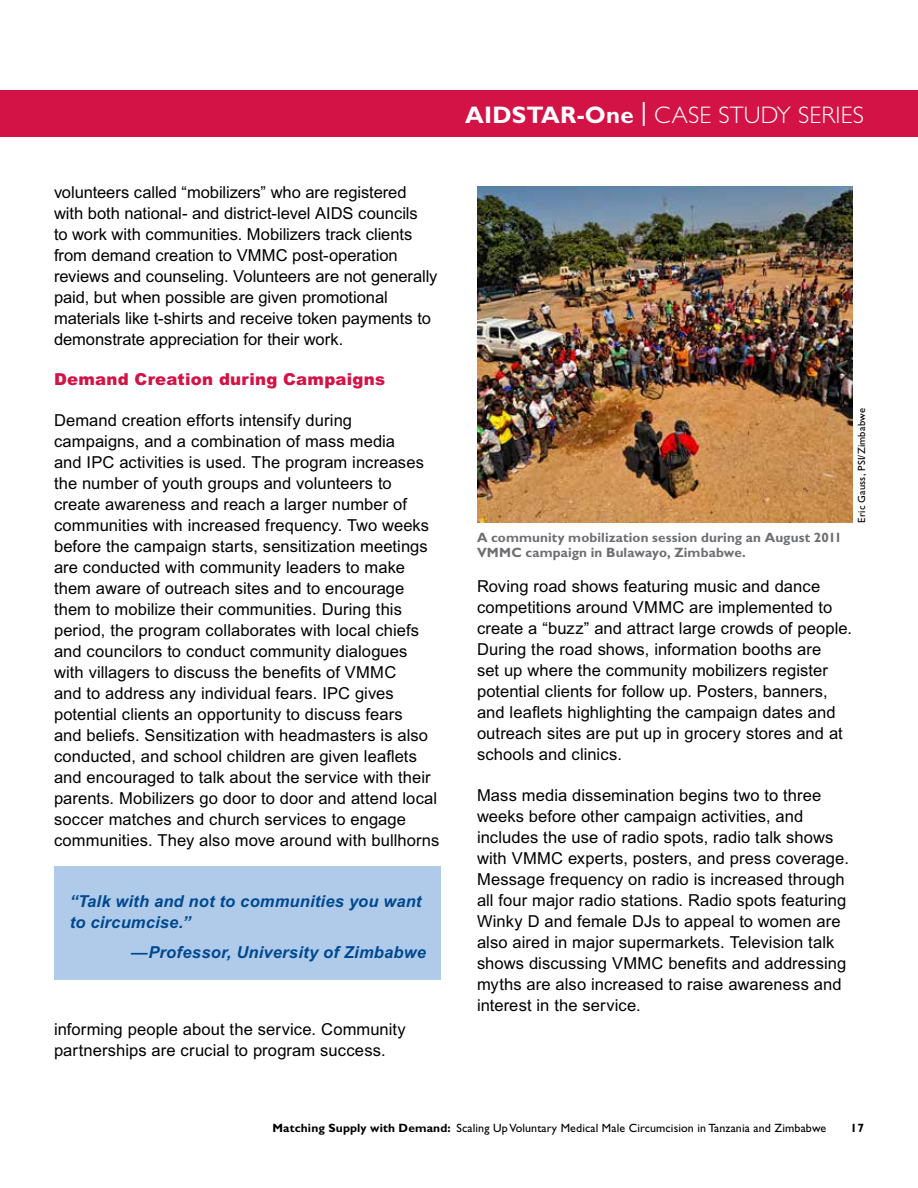
<style>
.page{position:relative;width:918px;height:1188px;background:#fff}
.page>*{position:absolute;margin:0;border:0;box-sizing:border-box;transform-origin:0 0}
.t1{font:300 24px "Gill Sans Std";letter-spacing:.01em;color:#fff}
.t2{font:16.5px/21px "Arial MT Std";letter-spacing:.005em;color:#000}
.t3{font:italic 700 16.5px/21px "Arial MT Std";letter-spacing:.01em;color:#004990}
.t4{font:900 16.5px "Arial MT Std";letter-spacing:.015em;color:#d31245}
.Figure_Legend{font:700 13.5px/15px "Gill Sans Std";letter-spacing:.01em;color:#6d6e71}
.t5{font:12px "Gill Sans Std";letter-spacing:.01em;color:#000}
.t6{font:700 12px "Gill Sans Std";color:#000}
.Figure_Legend-2{font:10.5px "Gill Sans Std";letter-spacing:.02em;color:#000}
.s1{font-weight:700}
.s2{font-weight:400}
</style>
<div class="page">
<div style="left:0;top:90px;width:918px;height:47px;background:#d31245"></div>
<img style="left:477px;top:186px;width:375px;height:337px">
<div style="left:55px;top:866px;width:386px;height:114px;background:#b0cbea"></div>
<p class="t2" style="left:54px;top:182px;width:385px">volunteers called “mobilizers” who are registered with both national- and district-level AIDS councils<br>to work with communities. Mobilizers track clients from demand creation to VMMC post-operation reviews and counseling. Volunteers are not generally paid, but when possible are given promotional materials like t-shirts and receive token payments to demonstrate appreciation for their work.</p>
<p class="t4" style="left:54px;top:369px;width:333px">Demand Creation during Campaigns</p>
<p class="t2" style="left:54px;top:410px;width:387px">Demand creation efforts intensify during campaigns, and a combination of mass media<br>and IPC activities is used. The program increases the number of youth groups and volunteers to create awareness and reach a larger number of communities with increased frequency. Two weeks before the campaign starts, sensitization meetings are conducted with community leaders to make them aware of outreach sites and to encourage them to mobilize their communities. During this period, the program collaborates with local chiefs and councilors to conduct community dialogues with villagers to discuss the benefits of VMMC<br>and to address any individual fears. IPC gives potential clients an opportunity to discuss fears<br>and beliefs. Sensitization with headmasters is also conducted, and school children are given leaflets and encouraged to talk about the service with their parents. Mobilizers go door to door and attend local soccer matches and church services to engage communities. They also move around with bullhorns</p>
<p class="t3" style="left:70px;top:890px;width:353px">“Talk with and not to communities you want to circumcise.”</p>
<p class="t3" style="left:131px;top:941px;width:296px">—Professor, University of Zimbabwe</p>
<p class="t2" style="left:54px;top:1019px;width:353px">informing people about the service. Community partnerships are crucial to program success.</p>
<h1 class="t1" style="left:465px;top:102px;width:400px"><span class="s1">AIDSTAR-One</span> <span class="s2">|</span> CASE STUDY SERIES</h1>
<p class="Figure_Legend" style="left:477px;top:530px;width:367px">A community mobilization session during an August 2011<br>VMMC campaign in Bulawayo, Zimbabwe.</p>
<p class="Figure_Legend-2" style="left:856px;top:523px;width:116px;rotate:-90deg">Eric Gauss, PSI/Zimbabwe</p>
<p class="t2" style="left:477px;top:576px;width:377px">Roving road shows featuring music and dance competitions around VMMC are implemented to create a “buzz” and attract large crowds of people.<br>During the road shows, information booths are<br>set up where the community mobilizers register potential clients for follow up. Posters, banners, and leaflets highlighting the campaign dates and outreach sites are put up in grocery stores and at schools and clinics.</p>
<p class="t2" style="left:477px;top:785px;width:373px">Mass media dissemination begins two to three weeks before other campaign activities, and includes the use of radio spots, radio talk shows with VMMC experts, posters, and press coverage.<br>Message frequency on radio is increased through all four major radio stations. Radio spots featuring Winky D and female DJs to appeal to women are also aired in major supermarkets. Television talk shows discussing VMMC benefits and addressing myths are also increased to raise awareness and interest in the service.</p>
<p class="t5" style="left:273px;top:1121px;width:555px"><span class="s1">Matching Supply with Demand:</span> Scaling Up Voluntary Medical Male Circumcision in Tanzania and Zimbabwe</p>
<p class="t6" style="left:851px;top:1121px;width:15px">17</p>
</div>
